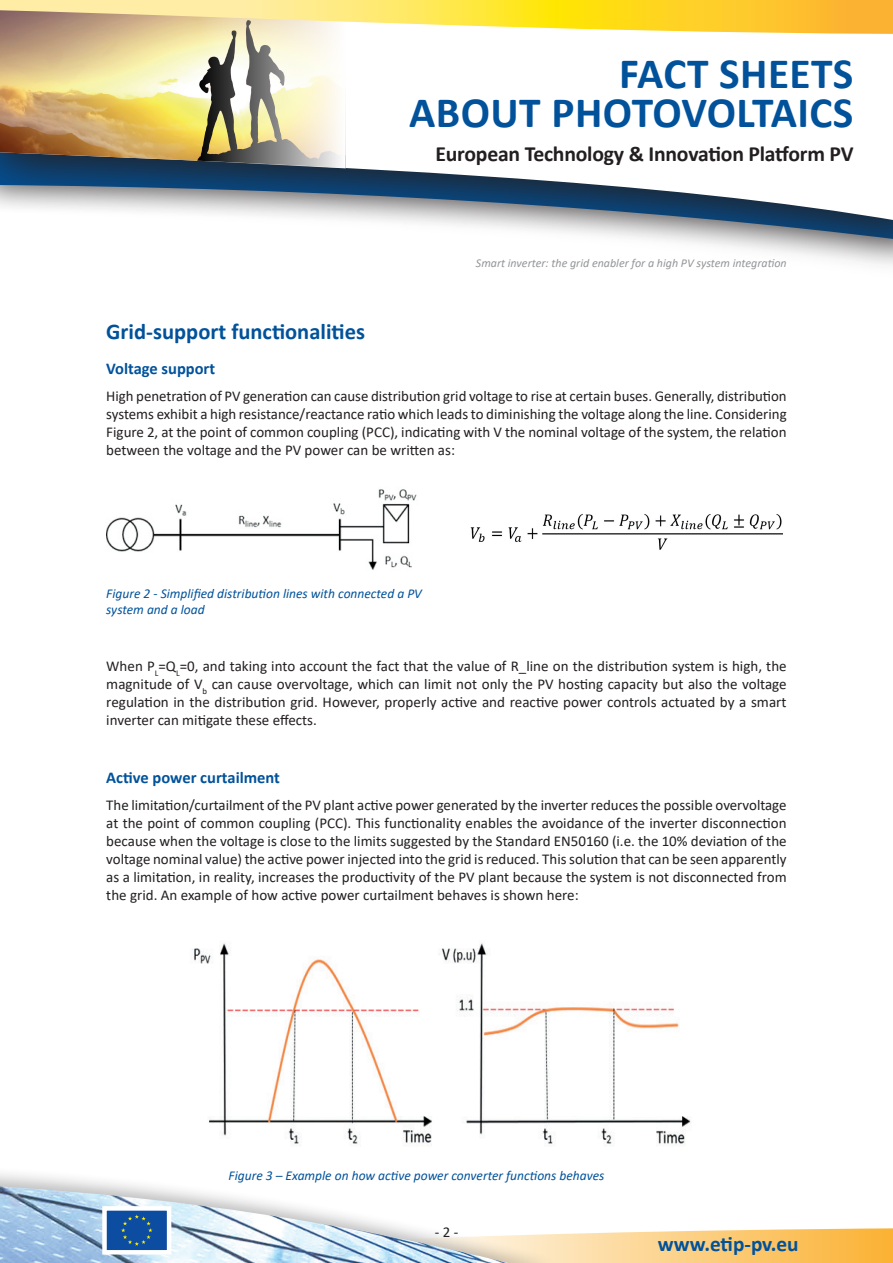
<style>
.page{position:relative;width:893px;height:1263px;background:#fff}
.page>*{position:absolute;margin:0;border:0;box-sizing:border-box;transform-origin:0 0}
.t1{font:700 43.35px/39px "Calibri";letter-spacing:.01em;color:#01529b;text-align:right}
.t2{font:700 22.5px "Calibri";color:#01529b}
.t3{font:700 21.75px "Calibri";letter-spacing:-.01em;color:#231f20}
.t4{font:700 21.3px "Calibri";color:#01529b}
.t5{font:700 16.5px "Calibri";color:#01529b}
.t6{font:15px/18px "Calibri";color:#231f20;text-align:justify}
.t7{font:italic 13.5px/16.5px "Calibri";color:#01529b}
.t8{font:italic 12px "Calibri";color:#939598}
</style>
<div class="page">
<svg style="left:561px;top:1228px;width:332px;height:35px;background:#fcce7e"></svg>
<svg style="left:418px;top:222px;width:475px;height:43px"></svg>
<svg style="left:0;top:168px;width:893px;height:54px"></svg>
<svg style="left:0;top:0;width:893px;height:168px"></svg>
<div style="left:0;top:1166px;width:561px;height:97px;background:#231f20;opacity:.3"></div>
<img style="left:0;top:1186px;width:508px;height:77px">
<div style="left:106px;top:1209px;width:62px;height:42px;background:#0d4da1"></div>
<svg style="left:121px;top:1214px;width:31px;height:32px"></svg>
<div style="left:102px;top:1206px;width:69px;height:48px;border:4px solid #fff"></div>
<img style="left:106px;top:489px;width:311px;height:81px">
<img style="left:470px;top:514px;width:313px;height:36px">
<img style="left:192px;top:943px;width:499px;height:203px">
<h1 class="t1" style="left:409px;top:53px;width:446px">FACT SHEETS<br>ABOUT PHOTOVOLTAICS</h1>
<h3 class="t3" style="left:435px;top:139px;width:420px">European Technology &amp; Innovation Platform PV</h3>
<p class="t8" style="left:476px;top:255px;width:312px">Smart inverter: the grid enabler for a high PV system integration</p>
<h2 class="t2" style="left:106px;top:316px;width:260px">Grid-support functionalities</h2>
<p class="t5" style="left:106px;top:357px;width:110px">Voltage support</p>
<p class="t6" style="left:106px;top:386px;width:682px">High penetration of PV generation can cause distribution grid voltage to rise at certain buses. Generally, distribution systems exhibit a high resistance/reactance ratio which leads to diminishing the voltage along the line. Considering Figure 2, at the point of common coupling (PCC), indicating with V the nominal voltage of the system, the relation between the voltage and the PV power can be written as:</p>
<p class="t7" style="left:106px;top:585px;width:317px">Figure 2 - Simplified distribution lines with connected a PV system and a load</p>
<p class="t6" style="left:106px;top:656px;width:682px">When P<sub>L</sub>=Q<sub>L</sub>=0, and taking into account the fact that the value of R_line on the distribution system is high, the magnitude of V<sub>b</sub> can cause overvoltage, which can limit not only the PV hosting capacity but also the voltage regulation in the distribution grid. However, properly active and reactive power controls actuated by a smart inverter can mitigate these effects.</p>
<p class="t5" style="left:106px;top:766px;width:175px">Active power curtailment</p>
<p class="t6" style="left:106px;top:795px;width:682px">The limitation/curtailment of the PV plant active power generated by the inverter reduces the possible overvoltage at the point of common coupling (PCC). This functionality enables the avoidance of the inverter disconnection because when the voltage is close to the limits suggested by the Standard EN50160 (i.e. the 10% deviation of the voltage nominal value) the active power injected into the grid is reduced. This solution that can be seen apparently as a limitation, in reality, increases the productivity of the PV plant because the system is not disconnected from the grid. An example of how active power curtailment behaves is shown here:</p>
<p class="t7" style="left:229px;top:1166px;width:377px">Figure 3 – Example on how active power converter functions behaves</p>
<p class="t6" style="left:435px;top:1223px;width:25px">- 2 -</p>
<h3 class="t4" style="left:658px;top:1229px;width:142px">www.etip-pv.eu</h3>
</div>
